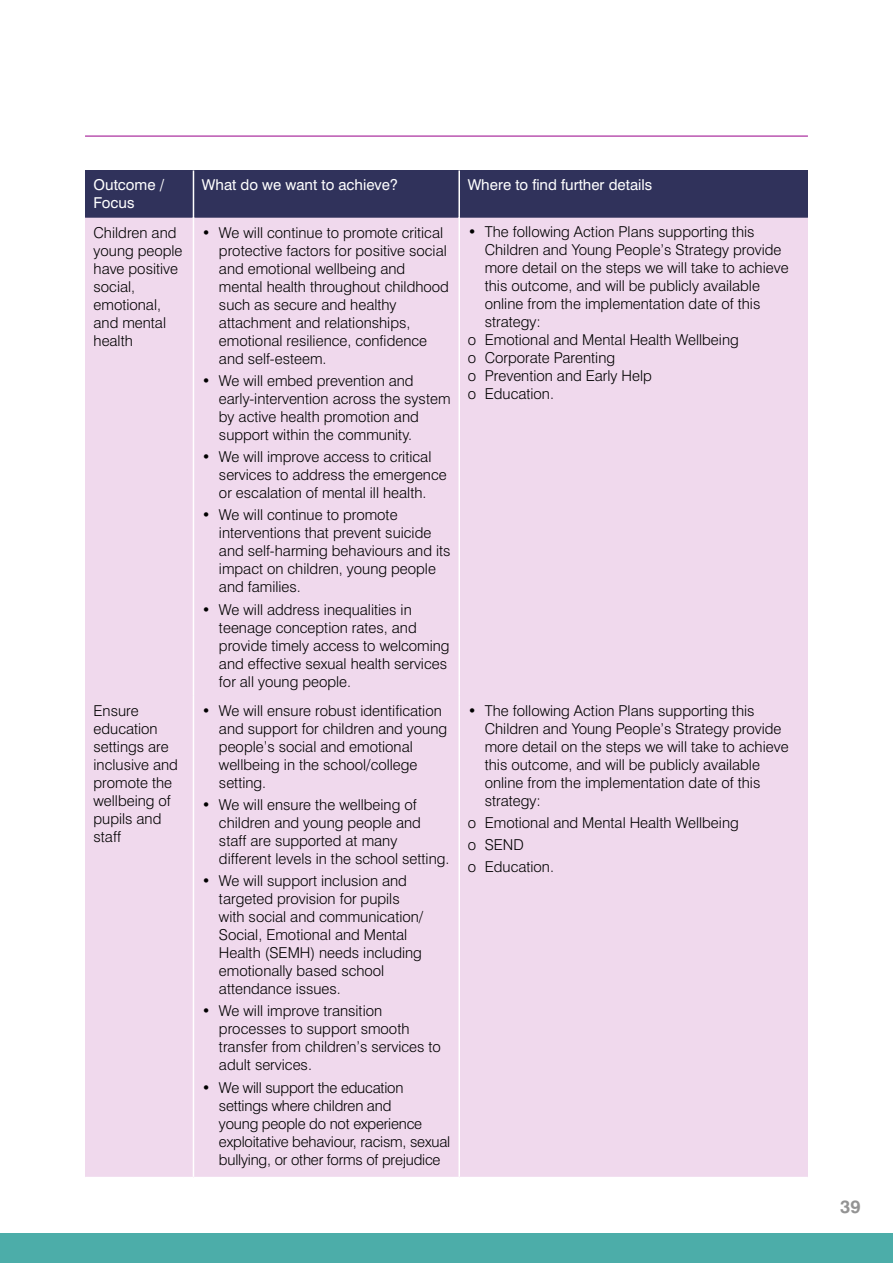
<style>
.page{position:relative;width:893px;height:1263px;background:#fff}
.page>*{position:absolute;margin:0;border:0;box-sizing:border-box;transform-origin:0 0}
.t1{font:700 18px "Swiss 721 BT";color:#939393}
.t2{font:300 15px/18px "Swiss 721 BT";color:#000}
.t3{font:15px/18px "Swiss 721 BT";color:#fff}
</style>
<div class="page">
<div style="left:193px;top:217px;width:266px;height:478px;background:#f0d9ed"></div>
<div style="left:459px;top:217px;width:349px;height:478px;background:#f0d9ed"></div>
<div style="left:193px;top:695px;width:266px;height:482px;background:#f0d9ed"></div>
<div style="left:459px;top:695px;width:349px;height:482px;background:#f0d9ed"></div>
<hr style="left:85px;top:136px;width:723px;height:1px;background:#990089">
<div style="left:0;top:1233px;width:893px;height:30px;background:#4cada9"></div>
<div style="left:85px;top:170px;width:108px;height:47px;background:#30325b"></div>
<div style="left:193px;top:170px;width:266px;height:47px;background:#30325b"></div>
<div style="left:459px;top:170px;width:349px;height:47px;background:#30325b"></div>
<div style="left:85px;top:217px;width:108px;height:478px;background:#f0d9ed"></div>
<div style="left:85px;top:695px;width:108px;height:482px;background:#f0d9ed"></div>
<hr style="left:85px;top:216px;width:108px;height:2px;background:#30325b">
<hr style="left:194px;top:216px;width:264px;height:2px;background:#30325b">
<hr style="left:460px;top:216px;width:348px;height:2px;background:#30325b">
<hr style="left:193px;top:170px;width:1px;height:47px;background:#fff">
<hr style="left:458px;top:170px;width:2px;height:47px;background:#fff">
<hr style="left:193px;top:217px;width:1px;height:478px;background:#fff">
<hr style="left:458px;top:217px;width:2px;height:478px;background:#fff">
<hr style="left:193px;top:695px;width:1px;height:482px;background:#fff">
<hr style="left:458px;top:695px;width:2px;height:482px;background:#fff">
<p class="t3" style="left:94px;top:176px;width:72px">Outcome /<br>Focus</p>
<p class="t3" style="left:202px;top:176px;width:197px">What do we want to achieve?</p>
<p class="t3" style="left:468px;top:176px;width:186px">Where to fnd further details</p>
<p class="t2" style="left:94px;top:223px;width:90px">Children and young people have positive social, emotional, and mental health</p>
<p class="t2" style="left:202px;top:223px;width:243px">• We will continue to promote critical</p>
<p class="t2" style="left:468px;top:223px;width:288px">• The following Action Plans supporting this</p>
<p class="t2" style="left:219px;top:241px;width:229px">protective factors for positive social</p>
<p class="t2" style="left:485px;top:241px;width:298px">Children and Young People’s Strategy provide</p>
<p class="t2" style="left:219px;top:259px;width:188px">and emotional wellbeing and</p>
<p class="t2" style="left:485px;top:259px;width:305px">more detail on the steps we will take to achieve</p>
<p class="t2" style="left:219px;top:277px;width:232px">mental health throughout childhood</p>
<p class="t2" style="left:485px;top:277px;width:277px">this outcome, and will be publicly available</p>
<p class="t2" style="left:219px;top:295px;width:179px">such as secure and healthy</p>
<p class="t2" style="left:485px;top:295px;width:277px">online from the implementation date of this</p>
<p class="t2" style="left:219px;top:313px;width:193px">attachment and relationships,</p>
<p class="t2" style="left:485px;top:313px;width:58px">strategy:</p>
<p class="t2" style="left:219px;top:331px;width:210px">emotional resilience, confdence</p>
<p class="t2" style="left:468px;top:331px;width:272px">o Emotional and Mental Health Wellbeing</p>
<p class="t2" style="left:219px;top:349px;width:109px">and self-esteem.</p>
<p class="t2" style="left:468px;top:349px;width:149px">o Corporate Parenting</p>
<p class="t2" style="left:202px;top:371px;width:213px">• We will embed prevention and</p>
<p class="t2" style="left:468px;top:367px;width:186px">o Prevention and Early Help o Education.</p>
<p class="t2" style="left:219px;top:389px;width:233px">early-intervention across the system by active health promotion and support within the community.</p>
<p class="t2" style="left:219px;top:447px;width:229px;text-indent:-17px">• We will improve access to critical services to address the emergence or escalation of mental ill health.</p>
<p class="t2" style="left:219px;top:506px;width:233px;text-indent:-17px">• We will continue to promote interventions that prevent suicide and self-harming behaviours and its impact on children, young people and families.</p>
<p class="t2" style="left:219px;top:600px;width:232px;text-indent:-17px">• We will address inequalities in teenage conception rates, and provide timely access to welcoming and effective sexual health services for all young people.</p>
<p class="t2" style="left:94px;top:701px;width:47px">Ensure</p>
<p class="t2" style="left:202px;top:701px;width:241px">• We will ensure robust identifcation</p>
<p class="t2" style="left:468px;top:701px;width:288px">• The following Action Plans supporting this</p>
<p class="t2" style="left:94px;top:719px;width:66px">education</p>
<p class="t2" style="left:219px;top:719px;width:230px">and support for children and young</p>
<p class="t2" style="left:485px;top:719px;width:298px">Children and Young People’s Strategy provide</p>
<p class="t2" style="left:94px;top:737px;width:77px">settings are</p>
<p class="t2" style="left:219px;top:737px;width:195px">people’s social and emotional</p>
<p class="t2" style="left:485px;top:737px;width:305px">more detail on the steps we will take to achieve</p>
<p class="t2" style="left:94px;top:755px;width:86px">inclusive and</p>
<p class="t2" style="left:219px;top:755px;width:200px">wellbeing in the school/college</p>
<p class="t2" style="left:485px;top:755px;width:277px">this outcome, and will be publicly available</p>
<p class="t2" style="left:94px;top:773px;width:80px">promote the</p>
<p class="t2" style="left:219px;top:773px;width:49px">setting.</p>
<p class="t2" style="left:485px;top:773px;width:277px">online from the implementation date of this</p>
<p class="t2" style="left:94px;top:791px;width:79px">wellbeing of</p>
<p class="t2" style="left:202px;top:795px;width:216px">• We will ensure the wellbeing of</p>
<p class="t2" style="left:485px;top:791px;width:58px">strategy:</p>
<p class="t2" style="left:94px;top:809px;width:69px">pupils and</p>
<p class="t2" style="left:219px;top:813px;width:204px">children and young people and</p>
<p class="t2" style="left:468px;top:813px;width:272px">o Emotional and Mental Health Wellbeing</p>
<p class="t2" style="left:94px;top:827px;width:29px">staff</p>
<p class="t2" style="left:219px;top:831px;width:180px">staff are supported at many</p>
<p class="t2" style="left:468px;top:836px;width:58px">o SEND</p>
<p class="t2" style="left:219px;top:849px;width:232px">different levels in the school setting.</p>
<p class="t2" style="left:468px;top:858px;width:88px">o Education.</p>
<p class="t2" style="left:219px;top:872px;width:206px;text-indent:-17px">• We will support inclusion and targeted provision for pupils with social and communication/<br>Social, Emotional and Mental<br>Health (SEMH) needs including emotionally based school attendance issues.</p>
<p class="t2" style="left:219px;top:1002px;width:223px;text-indent:-17px">• We will improve transition processes to support smooth transfer from children’s services to adult services.</p>
<p class="t2" style="left:219px;top:1078px;width:233px;text-indent:-17px">• We will support the education settings where children and<br>young people do not experience exploitative behaviour, racism, sexual bullying, or other forms of prejudice</p>
<p class="t1" style="left:840px;top:1195px;width:22px">39</p>
</div>
